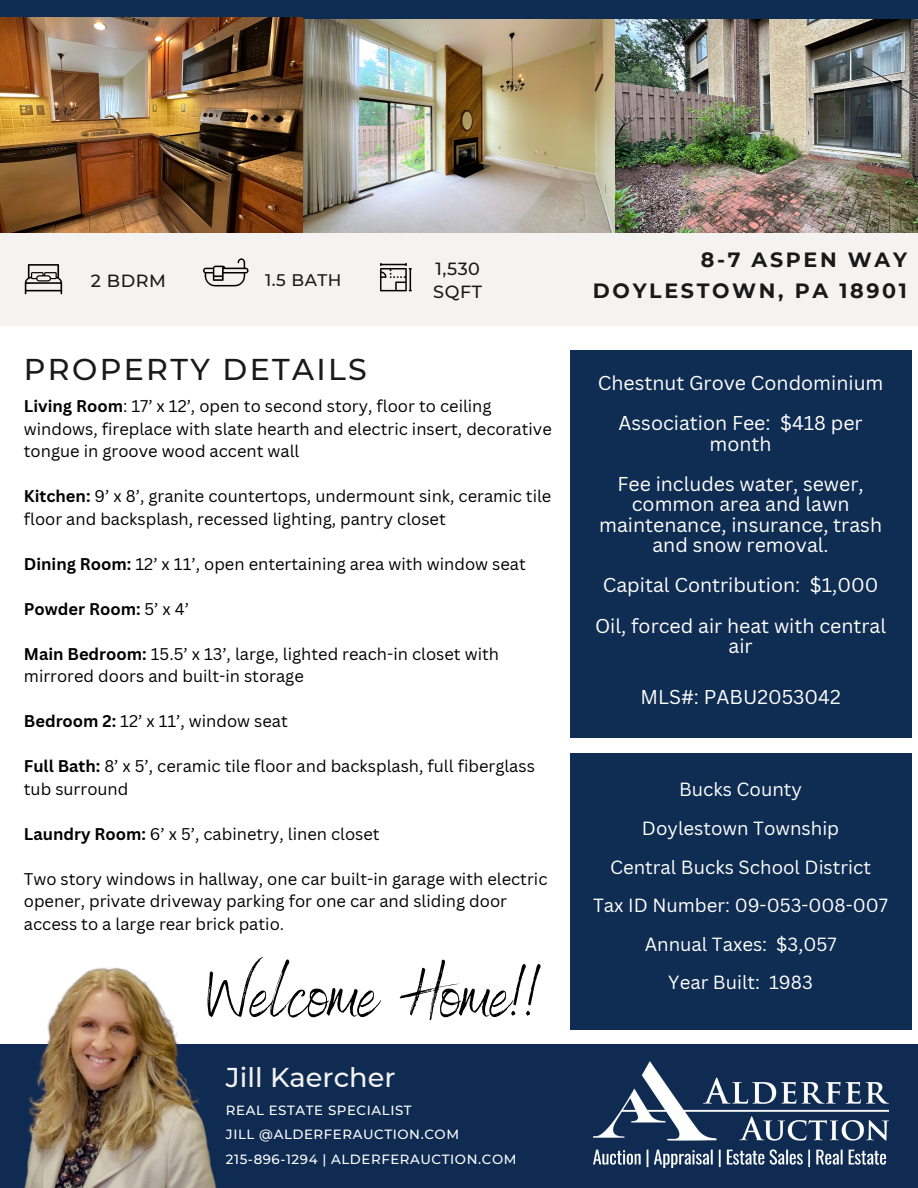
<style>
.page{position:relative;width:918px;height:1188px;background:#fff}
.page>*{position:absolute;margin:0;border:0;box-sizing:border-box;transform-origin:0 0}
.t1{font:71.4px "Benedict";color:#000}
.t2{font:500 30px "Montserrat";letter-spacing:.08em;color:#191919}
.t3{font:500 27.15px "Montserrat";color:#f4f3f2}
.t4{font:700 20.7px "Montserrat";letter-spacing:.13em;color:#191919}
.t5{font:19.5px/20.2px "Canva Sans";color:#fff;text-align:center}
.t6{font:18.6px "Canva Sans";color:#fff}
.t7{font:500 17.55px/23.7px "Montserrat";letter-spacing:.03em;color:#191919}
.t8{font:500 16.8px "Montserrat";color:#191919}
.t9{font:16.5px/22.5px "Canva Sans";color:#000}
.t10{font:700 16.5px "Canva Sans";color:#000}
.t11{font:500 13.35px "Montserrat";letter-spacing:.045em;color:#fff}
.s1{font-weight:700}
.s2{font-weight:400}
</style>
<div class="page">
<div style="left:570px;top:351px;width:341px;height:387px;background:#0f2c52"></div>
<div style="left:0;top:228px;width:918px;height:97px;background:#f4f3f2"></div>
<div style="left:0;top:0;width:918px;height:20px;background:#0f2c52"></div>
<div style="left:0;top:1044px;width:918px;height:144px;background:#0f2b52"></div>
<img style="left:24px;top:264px;width:39px;height:31px">
<img style="left:203px;top:258px;width:46px;height:29px">
<img style="left:380px;top:263px;width:32px;height:29px">
<img style="left:24px;top:967px;width:193px;height:221px">
<img style="left:593px;top:1062px;width:295px;height:106px">
<img style="left:303px;top:20px;width:615px;height:212px">
<img style="left:0;top:18px;width:303px;height:214px">
<div style="left:570px;top:753px;width:341px;height:277px;background:#0f2c52"></div>
<p class="t7" style="left:91px;top:268px;width:77px">2 BDRM</p>
<p class="t8" style="left:265px;top:270px;width:78px">1.5 BATH</p>
<p class="t2" style="left:24px;top:351px;width:345px">PROPERTY DETAILS</p>
<p class="t7" style="left:433px;top:257px;width:50px">1,530<br>SQFT</p>
<p class="t9" style="left:24px;top:395px;width:469px"><span class="s1">Living Room</span>: 17’ x 12’, open to second story, floor to ceiling</p>
<p class="t9" style="left:24px;top:417px;width:529px">windows, fireplace with slate hearth and electric insert, decorative tongue in groove wood accent wall</p>
<p class="t9" style="left:24px;top:485px;width:529px"><span class="s1">Kitchen:</span> 9’ x 8’, granite countertops, undermount sink, ceramic tile floor and backsplash, recessed lighting, pantry closet</p>
<p class="t9" style="left:24px;top:552px;width:504px"><span class="s1">Dining Room:</span> 12’ x 11’, open entertaining area with window seat</p>
<p class="t10" style="left:24px;top:597px;width:167px">Powder Room: <span class="s2">5’ x 4’</span></p>
<p class="t9" style="left:24px;top:642px;width:477px"><span class="s1">Main Bedroom:</span> 15.5’ x 13’, large, lighted reach-in closet with mirrored doors and built-in storage</p>
<p class="t9" style="left:24px;top:710px;width:266px"><span class="s1">Bedroom 2:</span> 12’ x 11’, window seat</p>
<p class="t9" style="left:24px;top:755px;width:513px"><span class="s1">Full Bath:</span> 8’ x 5’, ceramic tile floor and backsplash, full fiberglass tub surround</p>
<p class="t9" style="left:24px;top:822px;width:357px"><span class="s1">Laundry Room:</span> 6’ x 5’, cabinetry, linen closet</p>
<p class="t9" style="left:24px;top:867px;width:525px">Two story windows in hallway, one car built-in garage with electric opener, private driveway parking for one car and sliding door access to a large rear brick patio.</p>
<p class="t1" style="left:207px;top:949px;width:335px">Welcome Home!!</p>
<p class="t3" style="left:226px;top:1061px;width:171px">Jill Kaercher</p>
<p class="t11" style="left:226px;top:1102px;width:187px">REAL ESTATE SPECIALIST</p>
<p class="t11" style="left:226px;top:1126px;width:235px">JILL @ALDERFERAUCTION.COM</p>
<p class="t11" style="left:226px;top:1151px;width:292px">215-896-1294 | ALDERFERAUCTION.COM</p>
<p class="t4" style="left:701px;top:247px;width:208px">8-7 ASPEN WAY</p>
<p class="t4" style="left:593px;top:278px;width:316px">DOYLESTOWN, PA 18901</p>
<p class="t5" style="left:598px;top:372px;width:287px">Chestnut Grove Condominium</p>
<p class="t5" style="left:619px;top:413px;width:246px">Association Fee: $418 per month</p>
<p class="t5" style="left:599px;top:474px;width:284px">Fee includes water, sewer, common area and lawn maintenance, insurance, trash and snow removal.</p>
<p class="t5" style="left:603px;top:575px;width:277px">Capital Contribution: $1,000</p>
<p class="t5" style="left:595px;top:615px;width:293px">Oil, forced air heat with central air</p>
<p class="t5" style="left:640px;top:686px;width:202px">MLS#: PABU2053042</p>
<p class="t6" style="left:679px;top:777px;width:125px">Bucks County</p>
<p class="t6" style="left:642px;top:815px;width:199px">Doylestown Township</p>
<p class="t6" style="left:610px;top:854px;width:263px">Central Bucks School District</p>
<p class="t6" style="left:593px;top:892px;width:296px">Tax ID Number: 09-053-008-007</p>
<p class="t6" style="left:645px;top:931px;width:193px">Annual Taxes: $3,057</p>
<p class="t6" style="left:668px;top:970px;width:146px">Year Built: 1983</p>
</div>
